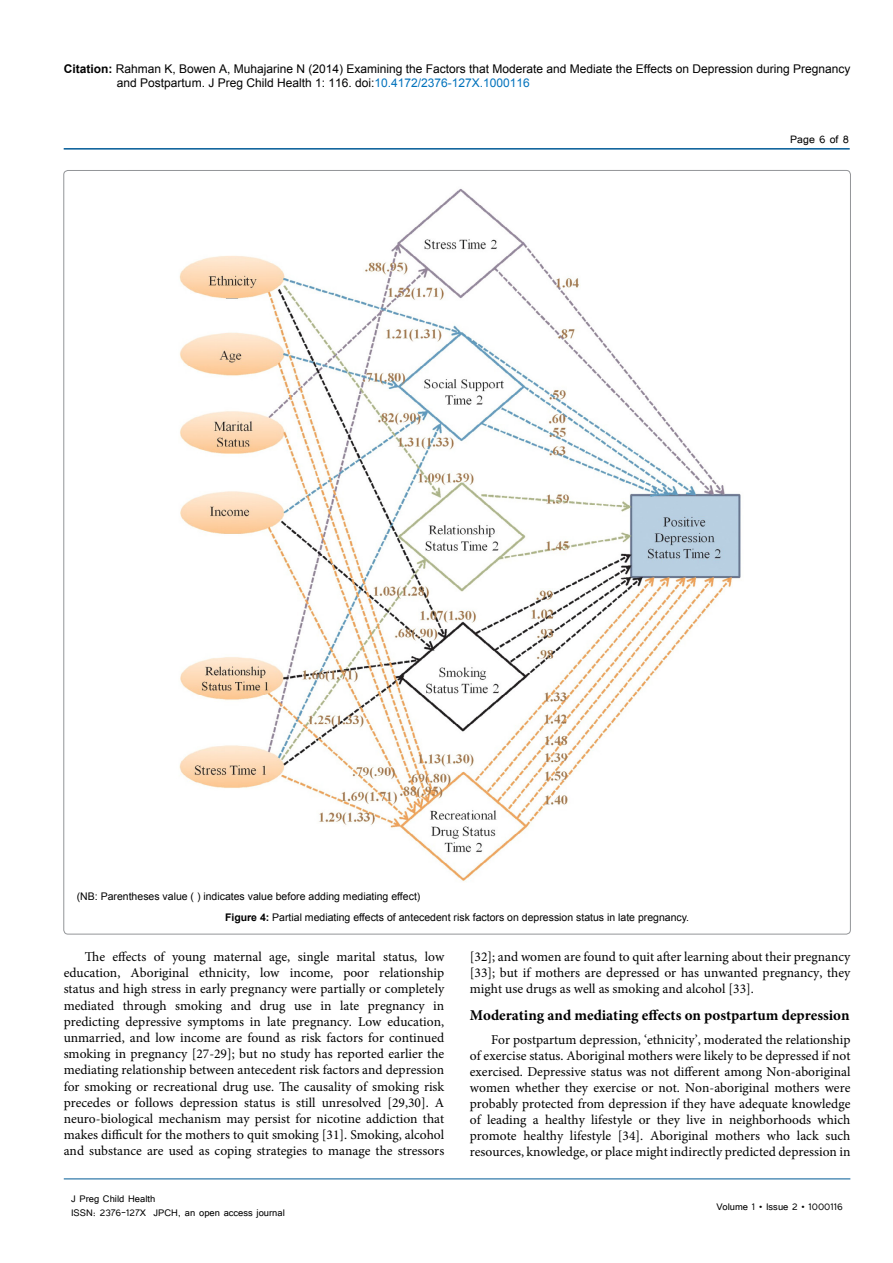
<style>
.page{position:relative;width:893px;height:1263px;background:#fff}
.page>*{position:absolute;margin:0;border:0;box-sizing:border-box;transform-origin:0 0}
.List_Paragraph{font:700 15px "Minion Pro";color:#000}
.t1{font:13.5px/16.2px "Minion Pro";color:#000;text-align:justify}
.t2{font:13.5px "Tunga";color:#000}
.t3{font:12px/14.4px "Arial";color:#000}
.t4{font:12px/14.4px "Tunga";color:#000}
.t5{font:10.5px "Arial";color:#000}
.s1{font-weight:700}
.s2{color:#0072bc}
</style>
<div class="page">
<hr style="left:64px;top:148px;width:786px;height:2px;background:#005a96">
<hr style="left:64px;top:1179px;width:786px;height:1px;background:#005a96">
<img style="left:179px;top:189px;width:562px;height:693px">
<p class="t3" style="left:117px;top:61px;width:735px;text-indent:-53px"><span class="s1">Citation:</span> Rahman K, Bowen A, Muhajarine N (2014) Examining the Factors that Moderate and Mediate the Effects on Depression during Pregnancy and Postpartum. J Preg Child Health 1: 116. doi:<span class="s2">10.4172/2376-127X.1000116</span></p>
<p class="t2" style="left:790px;top:131px;width:60px">Page 6 of 8</p>
<p class="t5" style="left:77px;top:890px;width:345px">(NB: Parentheses value ( ) indicates value before adding mediating effect)</p>
<p class="t5" style="left:225px;top:911px;width:466px"><span class="s1">Figure 4:</span> Partial mediating effects of antecedent risk factors on depression status in late pregnancy.</p>
<p class="t1" style="left:64px;top:949px;width:382px;text-indent:21px">The effects of young maternal age, single marital status, low education, Aboriginal ethnicity, low income, poor relationship status and high stress in early pregnancy were partially or completely mediated through smoking and drug use in late pregnancy in predicting depressive symptoms in late pregnancy. Low education, unmarried, and low income are found as risk factors for continued smoking in pregnancy [27-29]; but no study has reported earlier the mediating relationship between antecedent risk factors and depression for smoking or recreational drug use. The causality of smoking risk precedes or follows depression status is still unresolved [29,30]. A neuro-biological mechanism may persist for nicotine addiction that makes difficult for the mothers to quit smoking [31]. Smoking, alcohol and substance are used as coping strategies to manage the stressors</p>
<p class="t1" style="left:470px;top:949px;width:382px">[32]; and women are found to quit after learning about their pregnancy [33]; but if mothers are depressed or has unwanted pregnancy, they might use drugs as well as smoking and alcohol [33].</p>
<p class="List_Paragraph" style="left:470px;top:1004px;width:381px">Moderating and mediating effects on postpartum depression</p>
<p class="t1" style="left:470px;top:1032px;width:382px;text-indent:21px">For postpartum depression, ‘ethnicity’, moderated the relationship of exercise status. Aboriginal mothers were likely to be depressed if not exercised. Depressive status was not different among Non-aboriginal women whether they exercise or not. Non-aboriginal mothers were probably protected from depression if they have adequate knowledge of leading a healthy lifestyle or they live in neighborhoods which promote healthy lifestyle [34]. Aboriginal mothers who lack such resources, knowledge, or place might indirectly predicted depression in</p>
<p class="t4" style="left:71px;top:1190px;width:215px">J Preg Child Health<br>ISSN: 2376-127X JPCH, an open access journal</p>
<p class="t4" style="left:716px;top:1199px;width:128px">Volume 1 • Issue 2 • 1000116</p>
</div>
